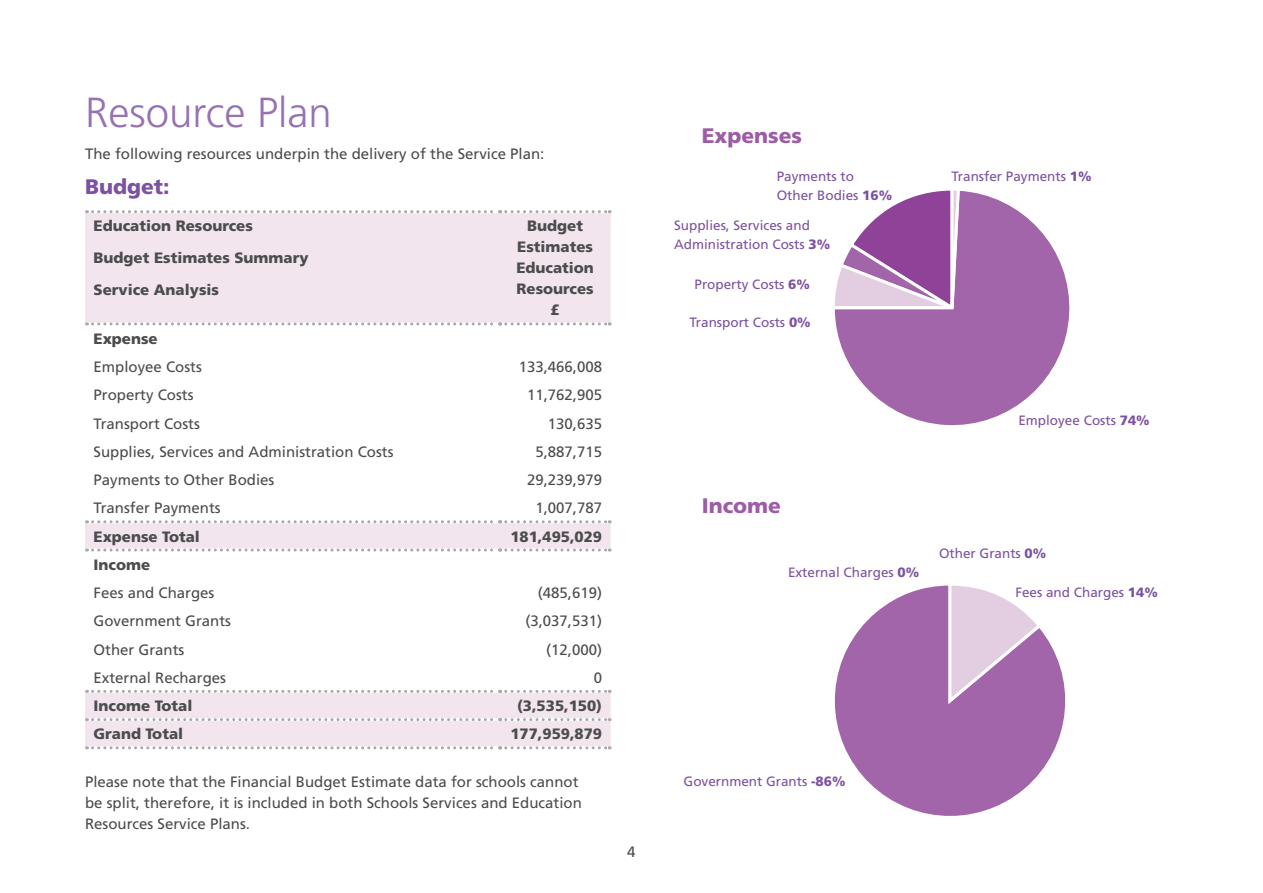
<style>
.page{position:relative;width:1263px;height:893px;background:#fff}
.page>*{position:absolute;margin:0;border:0;box-sizing:border-box;transform-origin:0 0}
.t1{font:300 42px "Frutiger LT Pro";color:#9672b2}
.t2{font:900 21px "Frutiger LT Pro";color:#9d5ca6}
.t3{font:900 21px "Frutiger LT Pro";color:#7d51a1}
.t4{font:15px/21px "Frutiger LT Pro";color:#4b4c4d}
.t5{font:900 15px/21px "Frutiger LT Pro";color:#4b4c4d}
.t6{font:13.5px/19.5px "Frutiger LT Pro";color:#7d51a1}
.s1{font-weight:900}
</style>
<div class="page">
<svg style="left:85px;top:212px;width:526px;height:536px"></svg>
<svg style="left:87px;top:210px;width:523px;height:3px"></svg>
<svg style="left:87px;top:322px;width:523px;height:3px"></svg>
<svg style="left:87px;top:520px;width:523px;height:3px"></svg>
<svg style="left:87px;top:549px;width:523px;height:3px"></svg>
<svg style="left:87px;top:690px;width:523px;height:3px"></svg>
<svg style="left:87px;top:718px;width:523px;height:3px"></svg>
<svg style="left:87px;top:746px;width:523px;height:3px"></svg>
<svg style="left:834px;top:191px;width:236px;height:235px"></svg>
<svg style="left:834px;top:190px;width:127px;height:122px"></svg>
<svg style="left:834px;top:585px;width:232px;height:231px"></svg>
<svg style="left:946px;top:585px;width:97px;height:120px"></svg>
<h1 class="t1" style="left:85px;top:88px;width:248px">Resource Plan</h1>
<p class="t4" style="left:85px;top:143px;width:461px">The following resources underpin the delivery of the Service Plan:</p>
<h2 class="t3" style="left:85px;top:174px;width:86px">Budget:</h2>
<p class="t5" style="left:94px;top:210px;width:217px;line-height:31.7px">Education Resources<br>Budget Estimates Summary<br>Service Analysis</p>
<p class="t5" style="left:516px;top:216px;width:79px;text-align:center">Budget<br>Estimates<br>Education<br>Resources £</p>
<p class="t5" style="left:94px;top:328px;width:66px">Expense</p>
<p class="t4" style="left:94px;top:356px;width:110px">Employee Costs</p>
<p class="t4" style="left:519px;top:356px;width:85px">133,466,008</p>
<p class="t4" style="left:94px;top:385px;width:102px">Property Costs</p>
<p class="t4" style="left:527px;top:385px;width:77px">11,762,905</p>
<p class="t4" style="left:94px;top:413px;width:108px">Transport Costs</p>
<p class="t4" style="left:548px;top:413px;width:56px">130,635</p>
<p class="t4" style="left:94px;top:441px;width:302px">Supplies, Services and Administration Costs</p>
<p class="t4" style="left:535px;top:441px;width:68px">5,887,715</p>
<p class="t4" style="left:94px;top:469px;width:182px">Payments to Other Bodies</p>
<p class="t4" style="left:527px;top:469px;width:77px">29,239,979</p>
<p class="t4" style="left:94px;top:498px;width:129px">Transfer Payments</p>
<p class="t4" style="left:535px;top:498px;width:68px">1,007,787</p>
<p class="t5" style="left:94px;top:526px;width:108px">Expense Total</p>
<p class="t5" style="left:510px;top:526px;width:93px">181,495,029</p>
<p class="t5" style="left:94px;top:554px;width:58px">Income</p>
<p class="t4" style="left:94px;top:582px;width:122px">Fees and Charges</p>
<p class="t4" style="left:538px;top:582px;width:66px">(485,619)</p>
<p class="t4" style="left:94px;top:611px;width:139px">Government Grants</p>
<p class="t4" style="left:525px;top:611px;width:78px">(3,037,531)</p>
<p class="t4" style="left:94px;top:639px;width:92px">Other Grants</p>
<p class="t4" style="left:546px;top:639px;width:57px">(12,000)</p>
<p class="t4" style="left:94px;top:667px;width:134px">External Recharges</p>
<p class="t4" style="left:594px;top:667px;width:10px">0</p>
<p class="t5" style="left:94px;top:695px;width:100px">Income Total</p>
<p class="t5" style="left:517px;top:695px;width:87px">(3,535,150)</p>
<p class="t5" style="left:94px;top:724px;width:91px">Grand Total</p>
<p class="t5" style="left:510px;top:724px;width:93px">177,959,879</p>
<p class="t4" style="left:85px;top:772px;width:498px">Please note that the Financial Budget Estimate data for schools cannot be split, therefore, it is included in both Schools Services and Education<br>Resources Service Plans.</p>
<p class="t4" style="left:627px;top:842px;width:10px">4</p>
<h2 class="t2" style="left:702px;top:123px;width:102px">Expenses</h2>
<p class="t6" style="left:777px;top:166px;width:117px">Payments to<br>Other Bodies <span class="s1">16%</span></p>
<p class="t6" style="left:674px;top:216px;width:158px">Supplies, Services and<br>Administration Costs <span class="s1">3%</span></p>
<p class="t6" style="left:694px;top:275px;width:117px">Property Costs <span class="s1">6%</span></p>
<p class="t6" style="left:689px;top:312px;width:123px">Transport Costs <span class="s1">0%</span></p>
<p class="t6" style="left:951px;top:166px;width:142px">Transfer Payments <span class="s1">1%</span></p>
<p class="t6" style="left:1018px;top:411px;width:133px">Employee Costs <span class="s1">74%</span></p>
<h2 class="t2" style="left:702px;top:493px;width:81px">Income</h2>
<p class="t6" style="left:788px;top:562px;width:133px">External Charges <span class="s1">0%</span></p>
<p class="t6" style="left:939px;top:543px;width:109px">Other Grants <span class="s1">0%</span></p>
<p class="t6" style="left:1015px;top:583px;width:144px">Fees and Charges <span class="s1">14%</span></p>
<p class="t6" style="left:683px;top:772px;width:164px">Government Grants <span class="s1">-86%</span></p>
</div>
